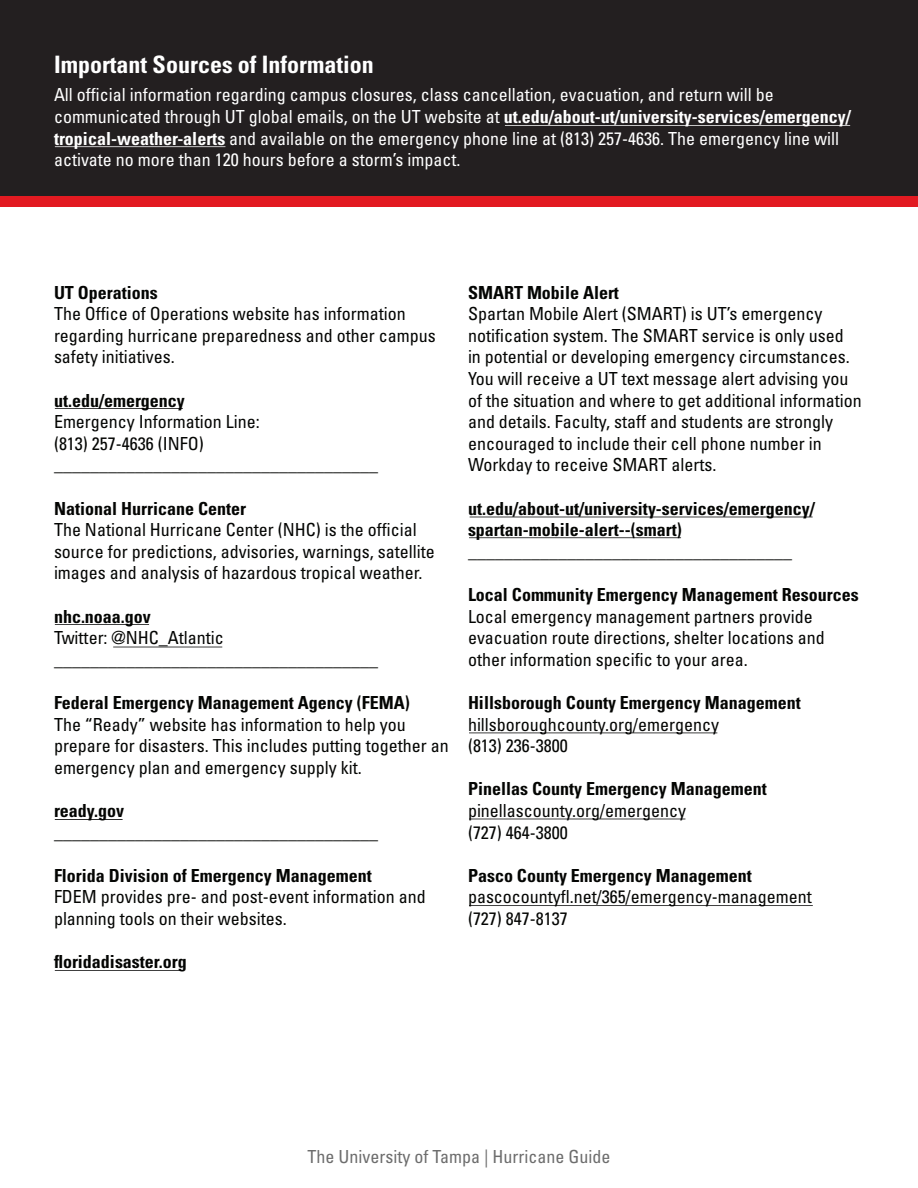
<style>
.page{position:relative;width:918px;height:1188px;background:#fff}
.page>*{position:absolute;margin:0;border:0;box-sizing:border-box;transform-origin:0 0}
.t1{font:700 condensed 24px "Univers";color:#fff}
.t2{font:condensed 18px/21.6px "Univers";color:#040503}
.t3{font:700 condensed 18px/21.6px "Univers";color:#040503}
.t4{font:condensed 18px/21.6px "Univers";color:#fff}
.t5{font:condensed 18px "Univers";color:#6d6d6d}
.s1{font-weight:700}
</style>
<div class="page">
<div style="left:0;top:0;width:918px;height:196px;background:#231f20"></div>
<div style="left:0;top:196px;width:918px;height:11px;background:#e21a21"></div>
<hr style="left:505px;top:124px;width:345px;height:2px;background:#fff">
<hr style="left:55px;top:146px;width:170px;height:1px;background:#fff">
<hr style="left:55px;top:408px;width:128px;height:1px;background:#000">
<hr style="left:55px;top:624px;width:94px;height:1px;background:#000">
<hr style="left:113px;top:646px;width:109px;height:2px;background:#000">
<hr style="left:55px;top:819px;width:68px;height:1px;background:#000">
<hr style="left:55px;top:970px;width:128px;height:1px;background:#000">
<hr style="left:470px;top:516px;width:343px;height:2px;background:#000">
<hr style="left:469px;top:537px;width:212px;height:2px;background:#000">
<hr style="left:469px;top:732px;width:248px;height:2px;background:#000">
<hr style="left:469px;top:818px;width:216px;height:2px;background:#000">
<hr style="left:469px;top:905px;width:344px;height:2px;background:#000">
<h2 class="t1" style="left:54px;top:50px;width:321px">Important Sources of Information</h2>
<p class="t4" style="left:54px;top:84px;width:798px">All official information regarding campus closures, class cancellation, evacuation, and return will be communicated through UT global emails, on the UT website at <span class="s1">ut.edu/about-ut/university-services/emergency/ tropical-weather-alerts</span> and available on the emergency phone line at (813) 257-4636. The emergency line will activate no more than 120 hours before a storm’s impact.</p>
<h3 class="t3" style="left:54px;top:281px;width:105px">UT Operations</h3>
<p class="t2" style="left:54px;top:303px;width:383px">The Office of Operations website has information regarding hurricane preparedness and other campus safety initiatives.</p>
<p class="t3" style="left:54px;top:389px;width:132px">ut.edu/emergency</p>
<p class="t2" style="left:54px;top:411px;width:325px">Emergency Information Line:<br>(813) 257-4636 (INFO) ____________________________________</p>
<h3 class="t3" style="left:54px;top:497px;width:194px">National Hurricane Center</h3>
<p class="t2" style="left:54px;top:519px;width:382px">The National Hurricane Center (NHC) is the official source for predictions, advisories, warnings, satellite images and analysis of hazardous tropical weather.</p>
<p class="t3" style="left:54px;top:605px;width:98px">nhc.noaa.gov</p>
<p class="t2" style="left:54px;top:627px;width:325px">Twitter: @NHC_Atlantic ____________________________________</p>
<h3 class="t3" style="left:54px;top:692px;width:357px">Federal Emergency Management Agency (FEMA)</h3>
<p class="t2" style="left:54px;top:713px;width:396px">The “Ready” website has information to help you prepare for disasters. This includes putting together an emergency plan and emergency supply kit.</p>
<p class="t3" style="left:54px;top:800px;width:72px">ready.gov</p>
<p class="t2" style="left:54px;top:821px;width:325px">____________________________________</p>
<h3 class="t3" style="left:54px;top:865px;width:319px">Florida Division of Emergency Management</h3>
<p class="t2" style="left:54px;top:886px;width:373px">FDEM provides pre- and post-event information and planning tools on their websites.</p>
<p class="t3" style="left:54px;top:951px;width:134px">floridadisaster.org</p>
<h3 class="t3" style="left:468px;top:281px;width:153px">SMART Mobile Alert</h3>
<p class="t2" style="left:468px;top:303px;width:395px">Spartan Mobile Alert (SMART) is UT’s emergency notification system. The SMART service is only used<br>in potential or developing emergency circumstances.<br>You will receive a UT text message alert advising you of the situation and where to get additional information and details. Faculty, staff and students are strongly encouraged to include their cell phone number in Workday to receive SMART alerts.</p>
<p class="t3" style="left:468px;top:497px;width:348px">ut.edu/about-ut/university-services/emergency/ spartan-mobile-alert--(smart)</p>
<p class="t2" style="left:468px;top:540px;width:325px">____________________________________</p>
<h3 class="t3" style="left:468px;top:584px;width:392px">Local Community Emergency Management Resources</h3>
<p class="t2" style="left:468px;top:605px;width:358px">Local emergency management partners provide evacuation route directions, shelter locations and other information specific to your area.</p>
<h4 class="t3" style="left:468px;top:692px;width:334px">Hillsborough County Emergency Management</h4>
<p class="t2" style="left:468px;top:713px;width:253px">hillsboroughcounty.org/emergency (813) 236-3800</p>
<h4 class="t3" style="left:468px;top:778px;width:300px">Pinellas County Emergency Management</h4>
<p class="t2" style="left:468px;top:800px;width:220px">pinellascounty.org/emergency (727) 464-3800</p>
<h4 class="t3" style="left:468px;top:865px;width:285px">Pasco County Emergency Management</h4>
<p class="t2" style="left:468px;top:886px;width:345px">pascocountyfl.net/365/emergency-management (727) 847-8137</p>
<p class="t5" style="left:308px;top:1146px;width:304px">The University of Tampa | Hurricane Guide</p>
</div>
